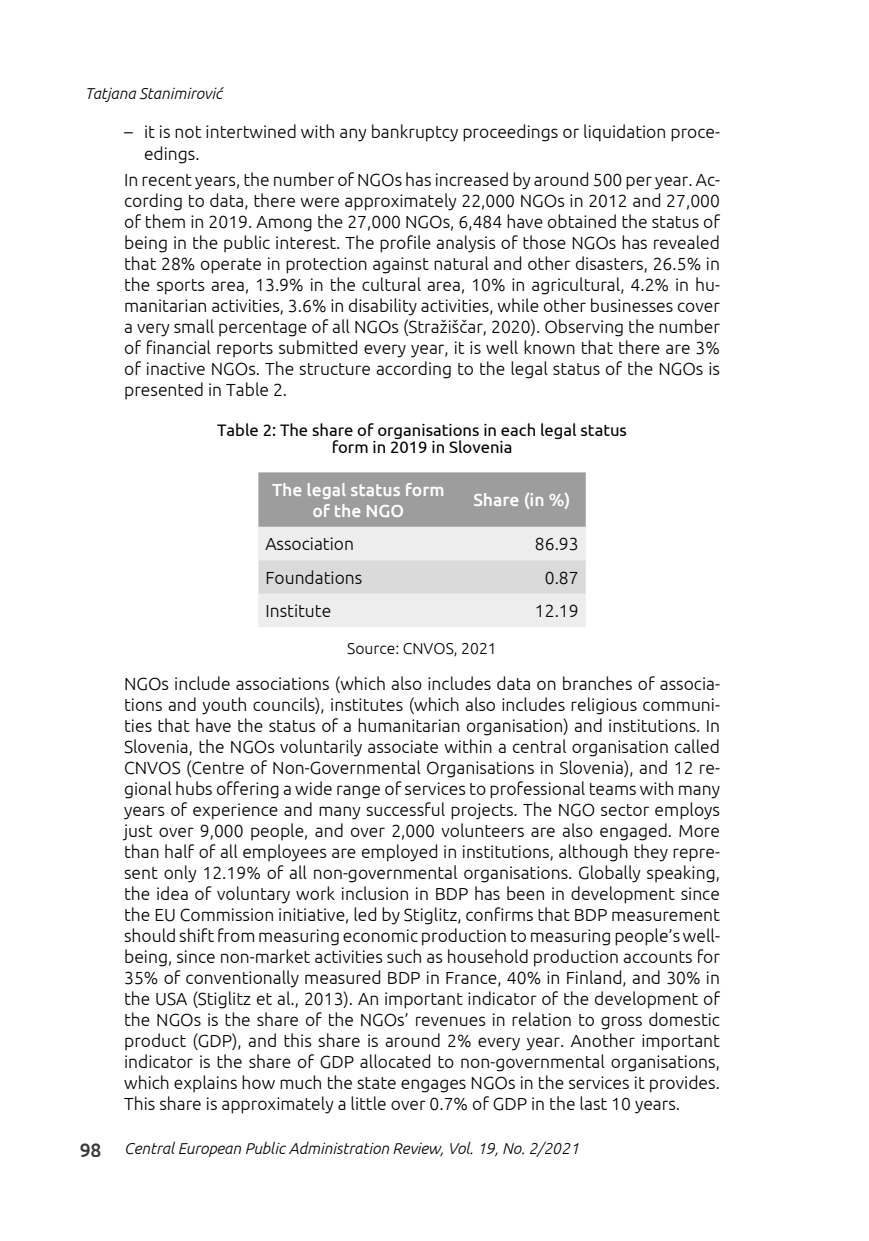
<style>
.page{position:relative;width:869px;height:1241px;background:#fff}
.page>*{position:absolute;margin:0;border:0;box-sizing:border-box;transform-origin:0 0}
.TELO{font:300 17.5px/21px "Ubuntu";color:#000;text-align:justify}
.seznam{font:300 17.5px/21.9px "Ubuntu";color:#000}
.t1{font:500 17.5px/21px "Ubuntu";color:#fff;text-align:center}
.t2{font:16.62px/17.5px "Ubuntu";color:#000;text-align:center}
.t3{font:italic 300 15.75px "Ubuntu";color:#000}
.Vir{font:300 15.75px "Ubuntu";color:#000}
.s1{font-weight:500;font-style:normal;font-size:19.25px;color:#3b3b3b}
</style>
<div class="page">
<svg style="left:258px;top:472px;width:327px;height:155px;background:#cdcdcd"></svg>
<p class="t3" style="left:84px;top:84px;width:139px">Tatjana Stanimirović</p>
<p class="seznam" style="left:144px;top:120px;width:577px;text-indent:-20px">– it is not intertwined with any bankruptcy proceedings or liquidation proce&shy;edings.</p>
<p class="TELO" style="left:124px;top:168px;width:597px">In recent years, the number of NGOs has increased by around 500 per year. Ac&shy;cording to data, there were approximately 22,000 NGOs in 2012 and 27,000 of them in 2019. Among the 27,000 NGOs, 6,484 have obtained the status of being in the public interest. The profile analysis of those NGOs has revealed that 28% operate in protection against natural and other disasters, 26.5% in the sports area, 13.9% in the cultural area, 10% in agricultural, 4.2% in hu&shy;manitarian activities, 3.6% in disability activities, while other businesses cover a very small percentage of all NGOs (Stražiščar, 2020). Observing the number of financial reports submitted every year, it is well known that there are 3% of inactive NGOs. The structure according to the legal status of the NGOs is presented in Table 2.</p>
<p class="t2" style="left:217px;top:420px;width:411px">Table 2: The share of organisations in each legal status form in 2019 in Slovenia</p>
<p class="t1" style="left:272px;top:478px;width:174px">The legal status form of the NGO</p>
<p class="t1" style="left:473px;top:489px;width:98px">Share (in %)</p>
<p class="TELO" style="left:265px;top:533px;width:90px">Association</p>
<p class="TELO" style="left:534px;top:533px;width:45px">86.93</p>
<p class="TELO" style="left:265px;top:566px;width:98px">Foundations</p>
<p class="TELO" style="left:544px;top:566px;width:35px">0.87</p>
<p class="TELO" style="left:265px;top:600px;width:67px">Institute</p>
<p class="TELO" style="left:534px;top:600px;width:45px">12.19</p>
<p class="Vir" style="left:347px;top:639px;width:151px">Source: CNVOS, 2021</p>
<p class="TELO" style="left:124px;top:672px;width:597px">NGOs include associations (which also includes data on branches of associa&shy;tions and youth councils), institutes (which also includes religious communi&shy;ties that have the status of a humanitarian organisation) and institutions. In Slovenia, the NGOs voluntarily associate within a central organisation called CNVOS (Centre of Non-Governmental Organisations in Slovenia), and 12 re&shy;gional hubs offering a wide range of services to professional teams with many years of experience and many successful projects. The NGO sector employs just over 9,000 people, and over 2,000 volunteers are also engaged. More than half of all employees are employed in institutions, although they repre&shy;sent only 12.19% of all non-governmental organisations. Globally speaking, the idea of voluntary work inclusion in BDP has been in development since the EU Commission initiative, led by Stiglitz, confirms that BDP measurement should shift from measuring economic production to measuring people’s well&shy;being, since non-market activities such as household production accounts for 35% of conventionally measured BDP in France, 40% in Finland, and 30% in the USA (Stiglitz et al., 2013). An important indicator of the development of the NGOs is the share of the NGOs’ revenues in relation to gross domestic product (GDP), and this share is around 2% every year. Another important indicator is the share of GDP allocated to non-governmental organisations, which explains how much the state engages NGOs in the services it provides.<br>This share is approximately a little over 0.7% of GDP in the last 10 years.</p>
<p class="t3" style="left:79px;top:1138px;width:501px"><span class="s1">98</span> Central European Public Administration Review, Vol. 19, No. 2/2021</p>
</div>
